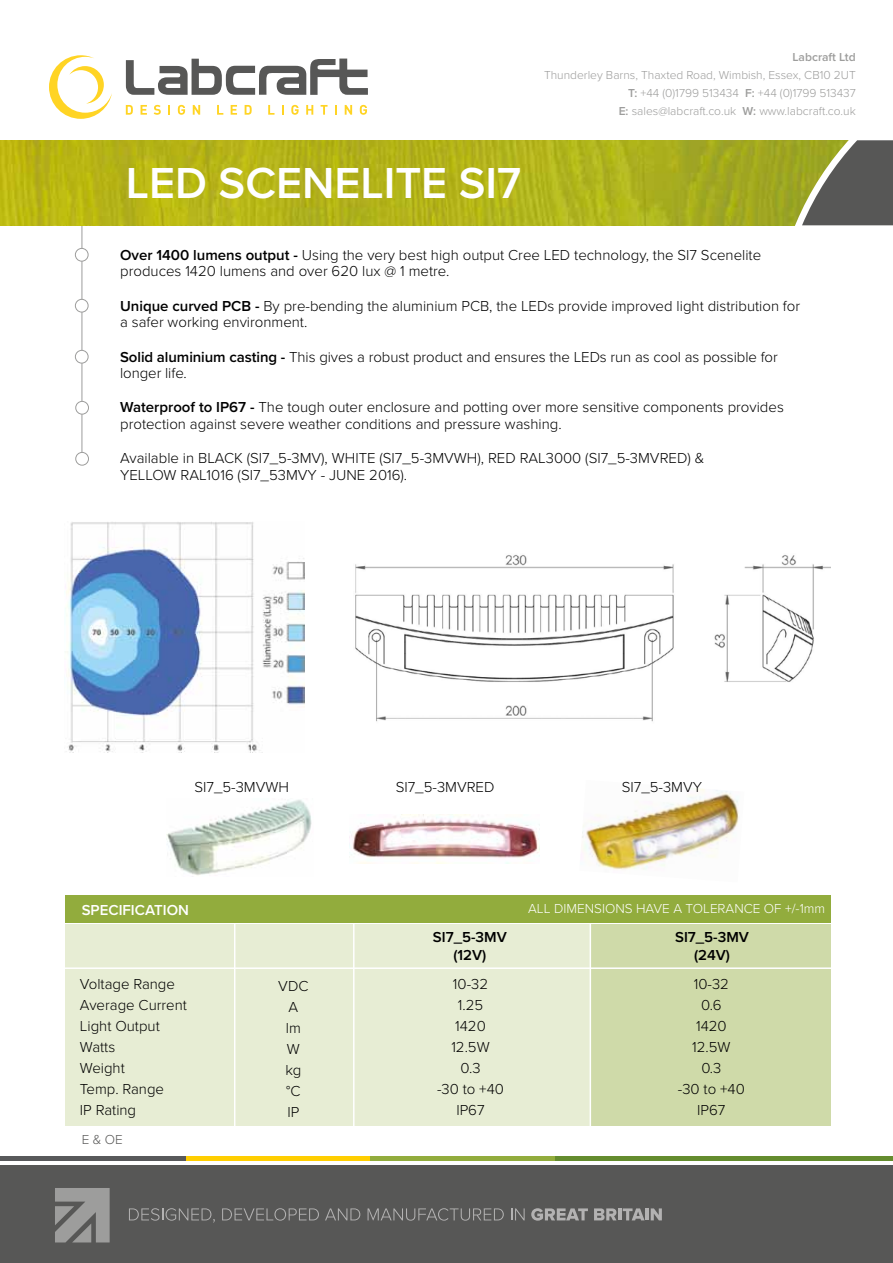
<style>
.page{position:relative;width:893px;height:1263px;background:#fff}
.page>*{position:absolute;margin:0;border:0;box-sizing:border-box;transform-origin:0 0}
.t1{font:600 45px "Proxima Nova";color:#fff}
.t2{font:300 15px/21px "Proxima Nova";color:#000}
.t3{font:600 15px/18px "Proxima Nova";color:#000;text-align:center}
.t4{font:600 15px "Proxima Nova";color:#fff}
.t5{font:300 13.5px "Proxima Nova";color:#fff}
.t6{font:300 13.5px "Proxima Nova";color:#575756}
.t7{font:300 12px/18px "Proxima Nova";color:#9d9d9c;text-align:right}
.t8{font:600 12px "Proxima Nova";color:#9d9d9c}
.s1{font-weight:600}
</style>
<div class="page">
<div style="left:65px;top:924px;width:765px;height:201px;background:#e7edd4"></div>
<div style="left:591px;top:924px;width:239px;height:201px;background:#cfdaa9"></div>
<hr style="left:82px;top:167px;width:1px;height:292px;background:#9d9d9c">
<div style="left:75px;top:248px;width:13px;height:13px;background:#fff;border-radius:50%"></div>
<div style="left:75px;top:248px;width:13px;height:14px;border:1px solid #9d9d9c;border-radius:50%"></div>
<div style="left:75px;top:299px;width:13px;height:13px;background:#fff;border-radius:50%"></div>
<div style="left:75px;top:299px;width:13px;height:13px;border:1px solid #9d9d9c;border-radius:50%"></div>
<div style="left:75px;top:350px;width:13px;height:13px;background:#fff;border-radius:50%"></div>
<div style="left:75px;top:350px;width:13px;height:13px;border:1px solid #9d9d9c;border-radius:50%"></div>
<div style="left:76px;top:401px;width:12px;height:13px;background:#fff;border-radius:50%"></div>
<div style="left:75px;top:401px;width:14px;height:13px;border:1px solid #9d9d9c;border-radius:50%"></div>
<div style="left:76px;top:452px;width:12px;height:13px;background:#fff;border-radius:50%"></div>
<div style="left:75px;top:452px;width:14px;height:13px;border:1px solid #9d9d9c;border-radius:50%"></div>
<hr style="left:555px;top:1157px;width:338px;height:4px;background:#648c2e">
<hr style="left:0;top:1157px;width:186px;height:4px;background:#58595b">
<hr style="left:186px;top:1157px;width:184px;height:4px;background:#ffce00">
<hr style="left:370px;top:1157px;width:185px;height:4px;background:#92ac3d">
<div style="left:0;top:1165px;width:893px;height:98px;background:#575756"></div>
<svg style="left:129px;top:1208px;width:86px;height:14px"></svg>
<svg style="left:222px;top:1208px;width:97px;height:13px"></svg>
<svg style="left:325px;top:1208px;width:35px;height:12px"></svg>
<svg style="left:368px;top:1208px;width:136px;height:13px"></svg>
<svg style="left:511px;top:1208px;width:14px;height:12px"></svg>
<svg style="left:531px;top:1208px;width:57px;height:13px"></svg>
<svg style="left:594px;top:1208px;width:51px;height:12px"></svg>
<hr style="left:645px;top:1208px;width:4px;height:12px;background:#b3b2b2">
<svg style="left:651px;top:1208px;width:11px;height:12px"></svg>
<svg style="left:55px;top:1188px;width:55px;height:54px"></svg>
<img style="left:0;top:140px;width:792px;height:85px">
<svg style="left:49px;top:55px;width:63px;height:64px"></svg>
<svg style="left:126px;top:105px;width:7px;height:10px"></svg>
<svg style="left:141px;top:105px;width:6px;height:10px"></svg>
<svg style="left:154px;top:105px;width:7px;height:10px"></svg>
<svg style="left:168px;top:105px;width:2px;height:10px"></svg>
<svg style="left:178px;top:105px;width:7px;height:10px"></svg>
<svg style="left:193px;top:105px;width:7px;height:10px"></svg>
<svg style="left:217px;top:105px;width:6px;height:10px"></svg>
<svg style="left:231px;top:105px;width:6px;height:10px"></svg>
<svg style="left:245px;top:105px;width:7px;height:10px"></svg>
<svg style="left:268px;top:105px;width:6px;height:10px"></svg>
<svg style="left:282px;top:105px;width:2px;height:10px"></svg>
<svg style="left:291px;top:105px;width:8px;height:10px"></svg>
<svg style="left:306px;top:105px;width:7px;height:10px"></svg>
<svg style="left:321px;top:105px;width:7px;height:10px"></svg>
<svg style="left:335px;top:105px;width:2px;height:10px"></svg>
<svg style="left:345px;top:105px;width:7px;height:10px"></svg>
<svg style="left:360px;top:105px;width:7px;height:10px"></svg>
<svg style="left:126px;top:59px;width:242px;height:36px"></svg>
<svg style="left:792px;top:140px;width:101px;height:86px;background:#767956"></svg>
<hr style="left:52px;top:967px;width:786px;height:2px;background:#fff">
<hr style="left:234px;top:922px;width:1px;height:205px;background:#fff">
<hr style="left:353px;top:922px;width:2px;height:205px;background:#fff">
<hr style="left:590px;top:922px;width:1px;height:205px;background:#fff">
<div style="left:65px;top:895px;width:765px;height:27px;background:#92ac3d"></div>
<img style="left:581px;top:788px;width:158px;height:82px">
<img style="left:714px;top:555px;width:116px;height:127px">
<img style="left:166px;top:799px;width:146px;height:77px">
<img style="left:66px;top:522px;width:239px;height:230px">
<img style="left:351px;top:814px;width:188px;height:50px">
<img style="left:355px;top:555px;width:319px;height:167px">
<h1 class="t1" style="left:126px;top:156px;width:397px">LED SCENELITE SI7</h1>
<p class="t8" style="left:792px;top:50px;width:65px">Labcraft Ltd</p>
<p class="t7" style="left:544px;top:66px;width:313px">Thunderley Barns, Thaxted Road, Wimbish, Essex, CB10 2UT<br><span class="s1">T:</span> +44 (0)1799 513434 <span class="s1">F:</span> +44 (0)1799 513437<br><span class="s1">E:</span> sales@labcraft.co.uk <span class="s1">W:</span> www.labcraft.co.uk</p>
<p class="t2" style="left:120px;top:247px;width:643px;line-height:16.5px"><span class="s1">Over 1400 lumens output -</span> Using the very best high output Cree LED technology, the SI7 Scenelite produces 1420 lumens and over 620 lux @ 1 metre.</p>
<p class="t2" style="left:120px;top:298px;width:682px;line-height:16.5px"><span class="s1">Unique curved PCB -</span> By pre-bending the aluminium PCB, the LEDs provide improved light distribution for a safer working environment.</p>
<p class="t2" style="left:120px;top:349px;width:659px;line-height:16.5px"><span class="s1">Solid aluminium casting -</span> This gives a robust product and ensures the LEDs run as cool as possible for longer life.</p>
<p class="t2" style="left:120px;top:399px;width:665px;line-height:16.5px"><span class="s1">Waterproof to IP67 -</span> The tough outer enclosure and potting over more sensitive components provides protection against severe weather conditions and pressure washing.</p>
<p class="t2" style="left:120px;top:450px;width:586px;line-height:16.5px">Available in BLACK (SI7_5-3MV), WHITE (SI7_5-3MVWH), RED RAL3000 (SI7_5-3MVRED) &amp;<br>YELLOW RAL1016 (SI7_53MVY - JUNE 2016).</p>
<p class="t2" style="left:194px;top:777px;width:96px">SI7_5-3MVWH</p>
<p class="t2" style="left:396px;top:777px;width:100px">SI7_5-3MVRED</p>
<p class="t2" style="left:622px;top:777px;width:82px">SI7_5-3MVY</p>
<p class="t4" style="left:82px;top:900px;width:109px">SPECIFICATION</p>
<p class="t5" style="left:528px;top:901px;width:298px">ALL DIMENSIONS HAVE A TOLERANCE OF +/-1mm</p>
<p class="t3" style="left:433px;top:928px;width:75px">SI7_5-3MV (12V)</p>
<p class="t3" style="left:675px;top:928px;width:75px">SI7_5-3MV (24V)</p>
<p class="t2" style="left:80px;top:974px;width:109px">Voltage Range<br>Average Current<br>Light Output<br>Watts<br>Weight<br>Temp. Range<br>IP Rating</p>
<p class="t2" style="left:278px;top:975px;width:32px;text-align:center">VDC<br>A<br>lm<br>W kg °C<br>IP</p>
<p class="t2" style="left:437px;top:974px;width:68px;text-align:center">10-32<br>1.25<br>1420<br>12.5W<br>0.3<br>-30 to +40<br>IP67</p>
<p class="t2" style="left:678px;top:974px;width:68px;text-align:center">10-32<br>0.6<br>1420<br>12.5W<br>0.3<br>-30 to +40<br>IP67</p>
<p class="t6" style="left:82px;top:1131px;width:43px">E &amp; OE</p>
</div>
